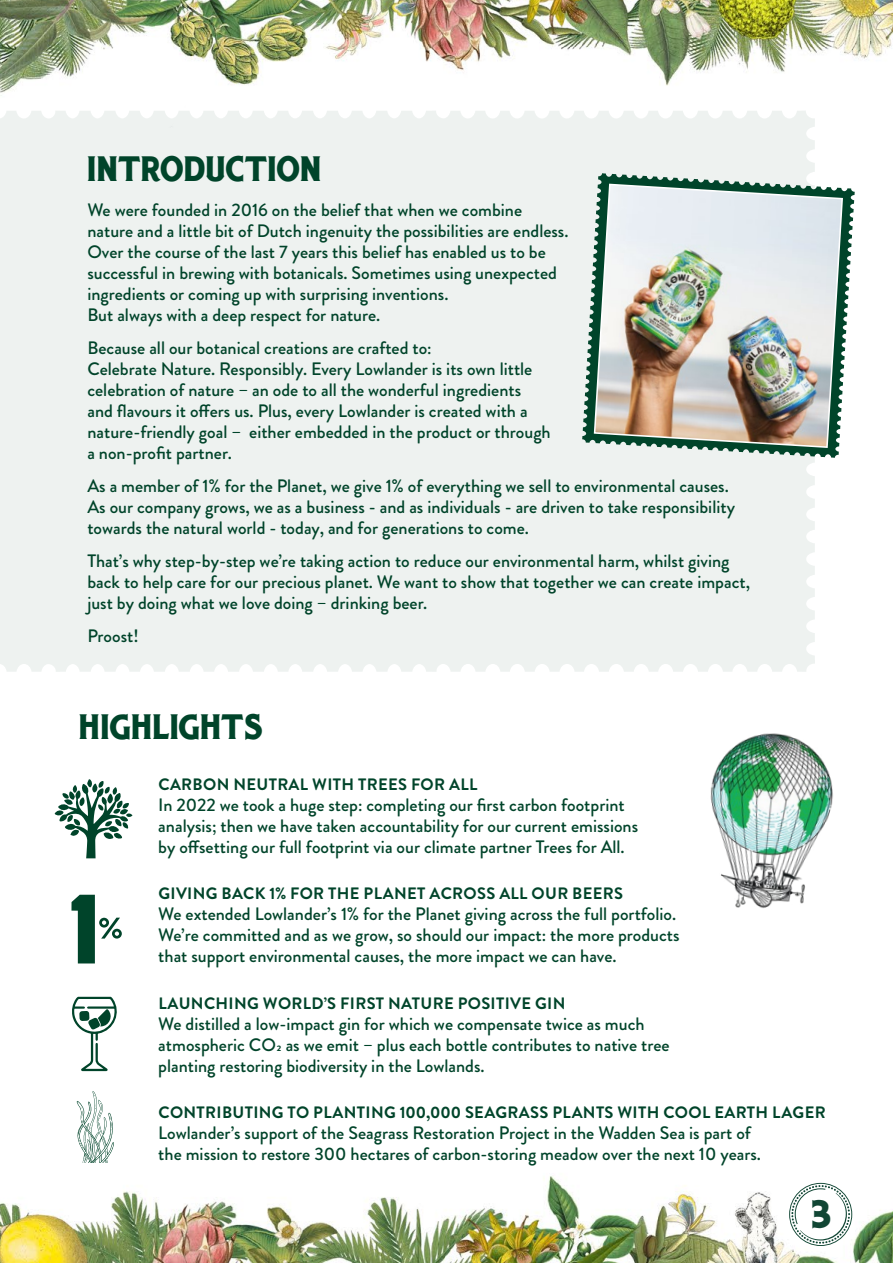
<style>
.page{position:relative;width:893px;height:1263px;background:#fff}
.page>*{position:absolute;margin:0;border:0;box-sizing:border-box;transform-origin:0 0}
.t1{font:45px "LHF Hensler";color:#114634}
.t2{font:40.5px "LHF Hensler";color:#00442a}
.t3{font:500 18px/21px "Brandon Grotesque";color:#00442a}
.t4{font:700 16.5px "Brandon Grotesque";letter-spacing:.02em;color:#00442a}
</style>
<div class="page">
<img style="left:0;top:1176px;width:893px;height:87px">
<img style="left:0;top:0;width:893px;height:96px">
<div style="left:98px;top:36px;width:91px;height:100px;background:#fff;border-radius:50%"></div>
<svg style="left:789px;top:1183px;width:63px;height:63px"></svg>
<svg style="left:72px;top:997px;width:45px;height:74px"></svg>
<svg style="left:71px;top:895px;width:51px;height:68px"></svg>
<svg style="left:76px;top:1091px;width:38px;height:71px"></svg>
<svg style="left:55px;top:779px;width:77px;height:79px"></svg>
<img style="left:710px;top:733px;width:123px;height:175px">
<div style="left:0;top:111px;width:815px;height:561px;background:#eef2f0"></div>
<svg style="left:107px;top:34px;width:72px;height:21px"></svg>
<svg style="left:582px;top:173px;width:273px;height:285px;fill:#eef2f0"></svg>
<img style="left:593px;top:183px;width:251px;height:266px">
<h2 class="t2" style="left:88px;top:149px;width:236px">INTRODUCTION</h2>
<p class="t3" style="left:87px;top:200px;width:483px">We were founded in 2016 on the belief that when we combine nature and a little bit of Dutch ingenuity the possibilities are endless.<br>Over the course of the last 7 years this belief has enabled us to be successful in brewing with botanicals. Sometimes using unexpected ingredients or coming up with surprising inventions.<br>But always with a deep respect for nature.</p>
<p class="t3" style="left:87px;top:338px;width:465px">Because all our botanical creations are crafted to:<br>Celebrate Nature. Responsibly. Every Lowlander is its own little celebration of nature – an ode to all the wonderful ingredients and flavours it offers us. Plus, every Lowlander is created with a nature-friendly goal – either embedded in the product or through a non-profit partner.</p>
<p class="t3" style="left:87px;top:476px;width:649px">As a member of 1% for the Planet, we give 1% of everything we sell to environmental causes.<br>As our company grows, we as a business - and as individuals - are driven to take responsibility towards the natural world - today, and for generations to come.</p>
<p class="t3" style="left:87px;top:551px;width:664px">That’s why step-by-step we’re taking action to reduce our environmental harm, whilst giving back to help care for our precious planet. We want to show that together we can create impact, just by doing what we love doing – drinking beer.</p>
<p class="t3" style="left:87px;top:626px;width:53px">Proost!</p>
<h2 class="t2" style="left:80px;top:707px;width:185px">HIGHLIGHTS</h2>
<p class="t4" style="left:158px;top:772px;width:320px">CARBON NEUTRAL WITH TREES FOR ALL</p>
<p class="t3" style="left:158px;top:794px;width:481px">In 2022 we took a huge step: completing our first carbon footprint analysis; then we have taken accountability for our current emissions by offsetting our full footprint via our climate partner Trees for All.</p>
<p class="t4" style="left:158px;top:882px;width:466px">GIVING BACK 1% FOR THE PLANET ACROSS ALL OUR BEERS</p>
<p class="t3" style="left:158px;top:904px;width:523px">We extended Lowlander’s 1% for the Planet giving across the full portfolio.<br>We’re committed and as we grow, so should our impact: the more products that support environmental causes, the more impact we can have.</p>
<p class="t4" style="left:158px;top:991px;width:409px">LAUNCHING WORLD’S FIRST NATURE POSITIVE GIN</p>
<p class="t3" style="left:158px;top:1013px;width:513px">We distilled a low-impact gin for which we compensate twice as much atmospheric CO2 as we emit – plus each bottle contributes to native tree planting restoring biodiversity in the Lowlands.</p>
<p class="t4" style="left:158px;top:1101px;width:669px">CONTRIBUTING TO PLANTING 100,000 SEAGRASS PLANTS WITH COOL EARTH LAGER</p>
<p class="t3" style="left:158px;top:1123px;width:604px">Lowlander’s support of the Seagrass Restoration Project in the Wadden Sea is part of the mission to restore 300 hectares of carbon-storing meadow over the next 10 years.</p>
<h1 class="t1" style="left:812px;top:1192px;width:21px">3</h1>
</div>
